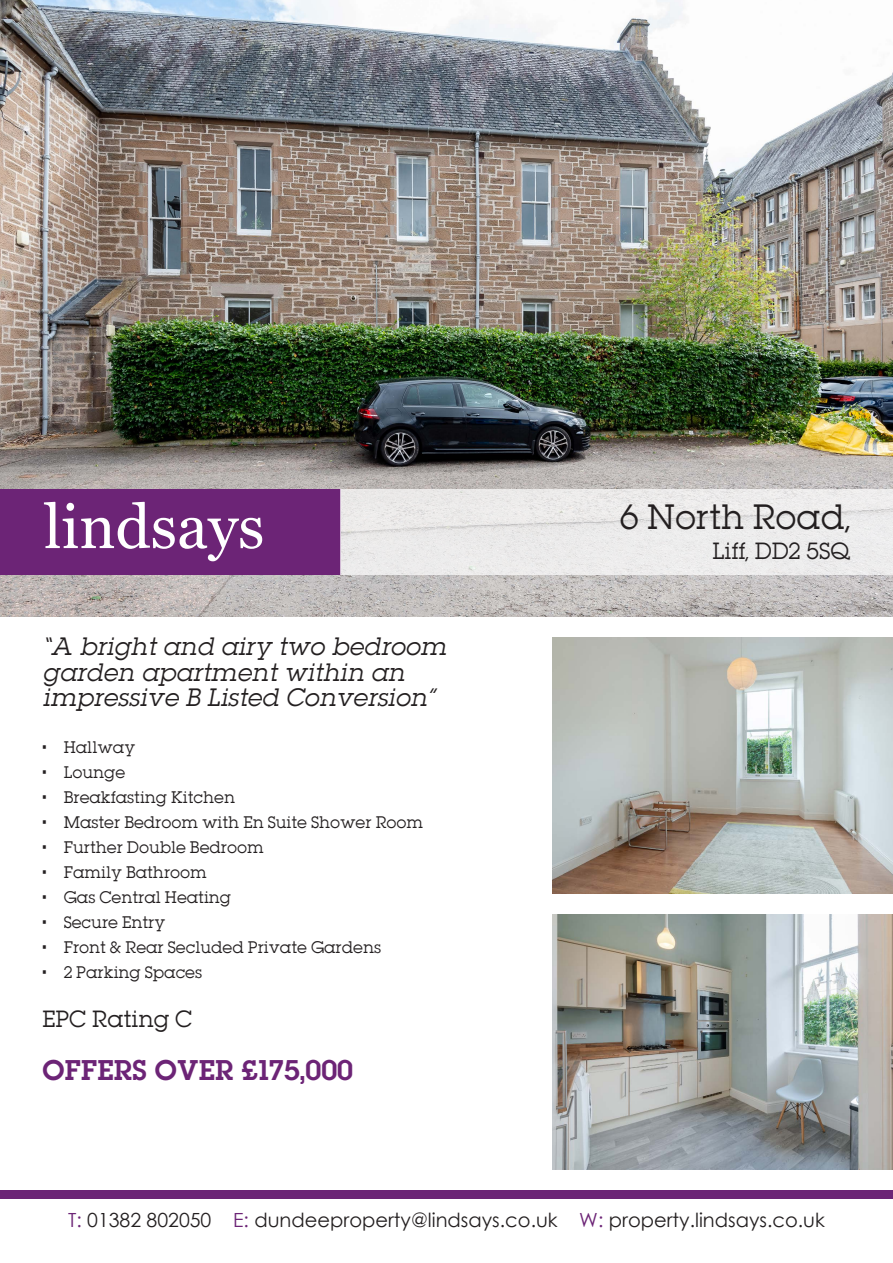
<style>
.page{position:relative;width:893px;height:1263px;background:#fff}
.page>*{position:absolute;margin:0;border:0;box-sizing:border-box;transform-origin:0 0}
.t1{font:31.5px "Lubalin";color:#231f20}
.t2{font:25.5px "Lubalin Demi";color:#6c2476}
.t3{font:italic 22.5px/25.5px "Lubalin";color:#231f20}
.t4{font:21px "Lubalin";color:#231f20}
.t5{font:19.5px "Century Gothic";color:#231f20}
.t6{font:15px "Lubalin";color:#231f20}
.s1{color:#6c2476}
</style>
<div class="page">
<img style="left:0;top:0;width:893px;height:617px">
<img style="left:553px;top:638px;width:340px;height:255px">
<img style="left:553px;top:914px;width:340px;height:255px">
<div style="left:0;top:489px;width:340px;height:85px;background:#6c2476"></div>
<svg style="left:44px;top:502px;width:218px;height:59px"></svg>
<div style="left:0;top:1191px;width:893px;height:8px;background:#6c2476"></div>
<div style="left:340px;top:489px;width:553px;height:85px;background:#ecebeb"></div>
<h3 class="t3" style="left:43px;top:634px;width:405px">“A bright and airy two bedroom garden apartment within an impressive B Listed Conversion”</h3>
<p class="t6" style="left:43px;top:737px;width:94px">• Hallway</p>
<p class="t6" style="left:43px;top:762px;width:84px">• Lounge</p>
<p class="t6" style="left:43px;top:787px;width:194px">• Breakfasting Kitchen</p>
<p class="t6" style="left:43px;top:812px;width:382px">• Master Bedroom with En Suite Shower Room</p>
<p class="t6" style="left:43px;top:837px;width:223px">• Further Double Bedroom</p>
<p class="t6" style="left:43px;top:862px;width:166px">• Family Bathroom</p>
<p class="t6" style="left:43px;top:887px;width:190px">• Gas Central Heating</p>
<p class="t6" style="left:43px;top:912px;width:124px">• Secure Entry</p>
<p class="t6" style="left:43px;top:937px;width:340px">• Front &amp; Rear Secluded Private Gardens</p>
<p class="t6" style="left:43px;top:962px;width:161px">• 2 Parking Spaces</p>
<h3 class="t4" style="left:43px;top:1005px;width:151px">EPC Rating C</h3>
<h2 class="t2" style="left:43px;top:1052px;width:312px">OFFERS OVER £175,000</h2>
<h1 class="t1" style="left:620px;top:496px;width:232px">6 North Road,</h1>
<h3 class="t4" style="left:712px;top:536px;width:140px">Liff, DD2 5SQ</h3>
<h3 class="t5" style="left:68px;top:1206px;width:758px"><span class="s1">T:</span> 01382 802050 <span class="s1">E:</span> dundeeproperty@lindsays.co.uk <span class="s1">W:</span> property.lindsays.co.uk</h3>
</div>
